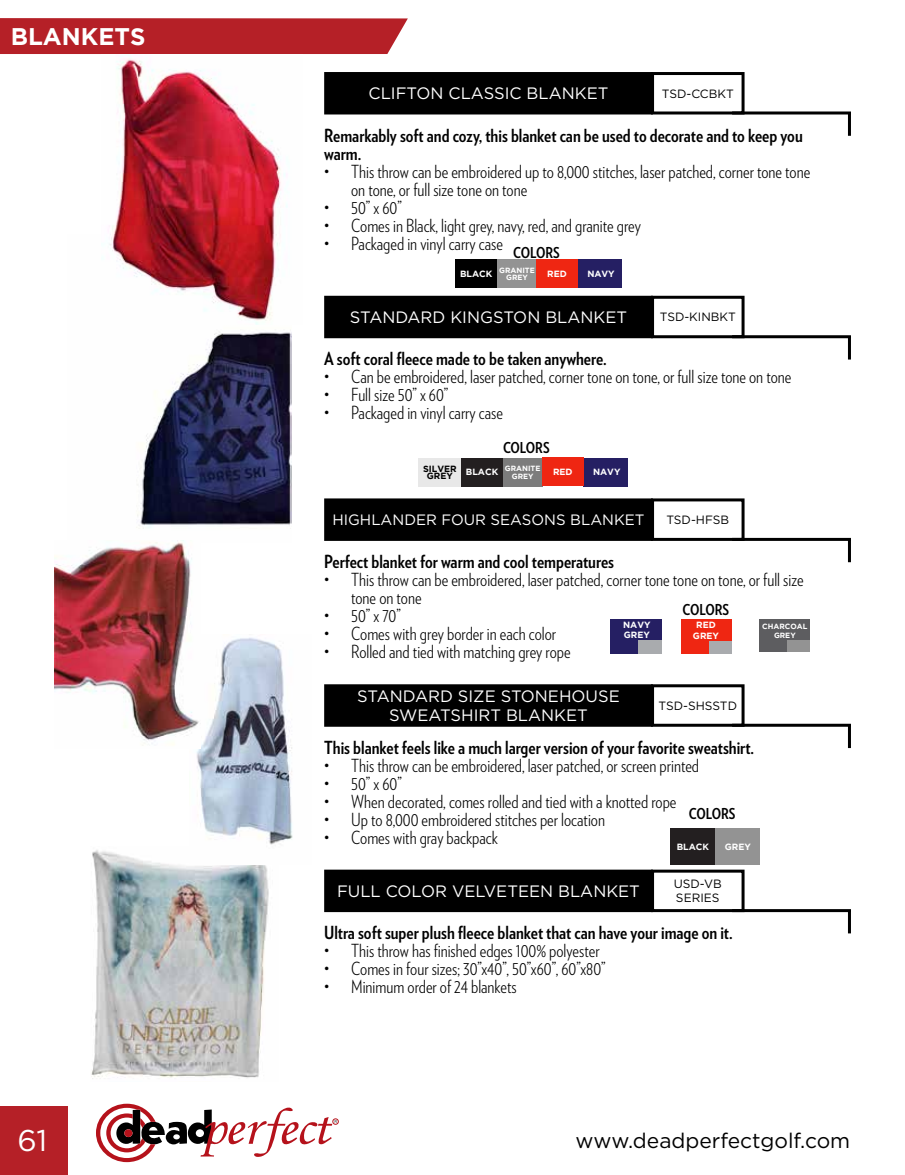
<style>
.page{position:relative;width:905px;height:1175px;background:#fff}
.page>*{position:absolute;margin:0;border:0;box-sizing:border-box;transform-origin:0 0}
.t1{font:30px "Gotham";color:#fff}
.t2{font:700 24px "Gotham";color:#fff}
.t3{font:21px "Gotham";color:#000}
.t4{font:300 18px/18px "Verlag Condensed";color:#000}
.t5{font:700 18px/18px "Verlag Condensed";color:#000}
.t6{font:16.5px/19.8px "Gotham";color:#fff;text-align:center}
.t7{font:15px "Gotham";color:#fff}
.t8{font:700 15px "Verlag Condensed";color:#000}
.t9{font:12px/14.4px "Gotham";color:#000}
.t10{font:700 9px/10.8px "Gotham";color:#fff;text-align:center}
.t11{font:700 9px/7.5px "Gotham";color:#000;text-align:center}
.t12{font:700 7.5px/7.5px "Gotham";color:#fff;text-align:center}
</style>
<div class="page">
<img style="left:136px;top:324px;width:155px;height:205px">
<img style="left:91px;top:850px;width:178px;height:229px">
<div style="left:0;top:18px;width:408px;height:36px;background:#b52027"></div>
<div style="left:0;top:1106px;width:67px;height:68px;background:#b52027"></div>
<div style="left:332px;top:1118px;width:7px;height:6px;border:1px solid #b5121b;border-radius:50%"></div>
<svg style="left:96px;top:1103px;width:240px;height:59px"></svg>
<div style="left:326px;top:74px;width:325px;height:39px;background:#000"></div>
<div style="left:324px;top:72px;width:328px;height:42px;border:3px solid #000"></div>
<div style="left:651px;top:72px;width:93px;height:42px;border:3px solid #000"></div>
<hr style="left:732px;top:111px;width:118px;height:3px;background:#000">
<hr style="left:848px;top:112px;width:2px;height:24px;background:#000">
<div style="left:326px;top:297px;width:325px;height:40px;background:#000"></div>
<div style="left:324px;top:296px;width:328px;height:42px;border:3px solid #000"></div>
<div style="left:651px;top:296px;width:93px;height:42px;border:3px solid #000"></div>
<hr style="left:732px;top:335px;width:118px;height:3px;background:#000">
<hr style="left:848px;top:336px;width:2px;height:23px;background:#000">
<div style="left:326px;top:500px;width:325px;height:39px;background:#000"></div>
<div style="left:324px;top:498px;width:328px;height:43px;border:3px solid #000"></div>
<div style="left:651px;top:498px;width:93px;height:43px;border:3px solid #000"></div>
<hr style="left:732px;top:538px;width:118px;height:3px;background:#000">
<hr style="left:848px;top:539px;width:2px;height:23px;background:#000">
<div style="left:326px;top:686px;width:325px;height:39px;background:#000"></div>
<div style="left:324px;top:684px;width:328px;height:42px;border:3px solid #000"></div>
<div style="left:651px;top:684px;width:93px;height:42px;border:3px solid #000"></div>
<hr style="left:732px;top:723px;width:118px;height:3px;background:#000">
<hr style="left:848px;top:724px;width:2px;height:24px;background:#000">
<div style="left:670px;top:828px;width:45px;height:36px;background:#231f20"></div>
<div style="left:715px;top:828px;width:45px;height:36px;background:#939393"></div>
<div style="left:759px;top:619px;width:50px;height:33px;background:#5d5d60"></div>
<div style="left:786px;top:640px;width:23px;height:12px;background:#939393"></div>
<div style="left:681px;top:619px;width:51px;height:34px;background:#ef2612"></div>
<div style="left:709px;top:641px;width:23px;height:12px;background:#a9abae"></div>
<div style="left:610px;top:619px;width:51px;height:34px;background:#251f63"></div>
<div style="left:638px;top:640px;width:24px;height:13px;background:#a9abae"></div>
<div style="left:455px;top:260px;width:42px;height:28px;background:#000"></div>
<div style="left:497px;top:260px;width:39px;height:28px;background:#939393"></div>
<div style="left:577px;top:260px;width:45px;height:28px;background:#251f63"></div>
<div style="left:536px;top:260px;width:41px;height:28px;background:#ef2612"></div>
<div style="left:461px;top:458px;width:42px;height:28px;background:#231f20"></div>
<div style="left:503px;top:458px;width:39px;height:28px;background:#7c7c7c"></div>
<div style="left:583px;top:458px;width:45px;height:28px;background:#251f63"></div>
<div style="left:542px;top:458px;width:41px;height:28px;background:#ef2612"></div>
<div style="left:418px;top:458px;width:43px;height:28px;background:#e8e8e8"></div>
<div style="left:326px;top:871px;width:325px;height:39px;background:#000"></div>
<div style="left:324px;top:869px;width:328px;height:43px;border:3px solid #000"></div>
<div style="left:651px;top:869px;width:93px;height:43px;border:3px solid #000"></div>
<hr style="left:732px;top:909px;width:118px;height:3px;background:#000">
<hr style="left:848px;top:910px;width:2px;height:23px;background:#000">
<img style="left:109px;top:54px;width:179px;height:270px">
<img style="left:190px;top:637px;width:103px;height:227px">
<img style="left:54px;top:540px;width:147px;height:208px">
<h2 class="t2" style="left:11px;top:23px;width:136px">BLANKETS</h2>
<p class="t6" style="left:368px;top:83px;width:241px">CLIFTON CLASSIC BLANKET</p>
<p class="t9" style="left:661px;top:86px;width:73px">TSD-CCBKT</p>
<p class="t5" style="left:324px;top:125px;width:480px">Remarkably soft and cozy, this blanket can be used to decorate and to keep you warm.</p>
<p class="t4" style="left:351px;top:161px;width:460px;text-indent:-27px">• This throw can be embroidered up to 8,000 stitches, laser patched, corner tone tone on tone, or full size tone on tone</p>
<p class="t4" style="left:324px;top:197px;width:79px">• 50” x 60”</p>
<p class="t4" style="left:324px;top:215px;width:318px">• Comes in Black, light grey, navy, red, and granite grey</p>
<p class="t4" style="left:324px;top:233px;width:180px">• Packaged in vinyl carry case</p>
<p class="t8" style="left:513px;top:241px;width:48px">COLORS</p>
<p class="t10" style="left:460px;top:268px;width:34px">BLACK</p>
<p class="t12" style="left:499px;top:266px;width:37px">GRANITE<br>GREY</p>
<p class="t10" style="left:547px;top:268px;width:21px">RED</p>
<p class="t10" style="left:587px;top:268px;width:29px">NAVY</p>
<p class="t6" style="left:350px;top:307px;width:279px">STANDARD KINGSTON BLANKET</p>
<p class="t9" style="left:659px;top:310px;width:78px">TSD-KINBKT</p>
<p class="t5" style="left:324px;top:349px;width:284px">A soft coral fleece made to be taken anywhere.</p>
<p class="t4" style="left:324px;top:367px;width:469px">• Can be embroidered, laser patched, corner tone on tone, or full size tone on tone</p>
<p class="t4" style="left:324px;top:385px;width:126px">• Full size 50” x 60”</p>
<p class="t4" style="left:324px;top:403px;width:180px">• Packaged in vinyl carry case</p>
<p class="t11" style="left:423px;top:464px;width:35px">SILVER<br>GREY</p>
<p class="t8" style="left:503px;top:437px;width:48px">COLORS</p>
<p class="t10" style="left:466px;top:466px;width:34px">BLACK</p>
<p class="t12" style="left:505px;top:464px;width:37px">GRANITE<br>GREY</p>
<p class="t10" style="left:553px;top:466px;width:21px">RED</p>
<p class="t10" style="left:593px;top:466px;width:29px">NAVY</p>
<p class="t7" style="left:332px;top:511px;width:314px">HIGHLANDER FOUR SEASONS BLANKET</p>
<p class="t9" style="left:666px;top:512px;width:64px">TSD-HFSB</p>
<p class="t5" style="left:324px;top:552px;width:291px">Perfect blanket for warm and cool temperatures</p>
<p class="t4" style="left:351px;top:570px;width:454px;text-indent:-27px">• This throw can be embroidered, laser patched, corner tone tone on tone, or full size tone on tone</p>
<p class="t4" style="left:324px;top:606px;width:78px">• 50” x 70”</p>
<p class="t4" style="left:324px;top:624px;width:233px">• Comes with grey border in each color</p>
<p class="t4" style="left:324px;top:642px;width:248px">• Rolled and tied with matching grey rope</p>
<p class="t6" style="left:357px;top:685px;width:264px">STANDARD SIZE STONEHOUSE<br>SWEATSHIRT BLANKET</p>
<p class="t9" style="left:658px;top:698px;width:80px">TSD-SHSSTD</p>
<p class="t5" style="left:324px;top:737px;width:431px">This blanket feels like a much larger version of your favorite sweatshirt.</p>
<p class="t4" style="left:324px;top:755px;width:376px">• This throw can be embroidered, laser patched, or screen printed</p>
<p class="t4" style="left:324px;top:773px;width:79px">• 50” x 60”</p>
<p class="t4" style="left:324px;top:791px;width:354px">• When decorated, comes rolled and tied with a knotted rope</p>
<p class="t4" style="left:324px;top:809px;width:282px">• Up to 8,000 embroidered stitches per location</p>
<p class="t4" style="left:324px;top:827px;width:175px">• Comes with gray backpack</p>
<p class="t8" style="left:682px;top:598px;width:48px">COLORS</p>
<p class="t10" style="left:623px;top:619px;width:29px;text-align:left">NAVY<br>GREY</p>
<p class="t10" style="left:693px;top:619px;width:28px">RED<br>GREY</p>
<p class="t12" style="left:762px;top:621px;width:47px;line-height:9px">CHARCOAL<br>GREY</p>
<p class="t8" style="left:688px;top:802px;width:48px">COLORS</p>
<p class="t10" style="left:676px;top:840px;width:34px">BLACK</p>
<p class="t10" style="left:725px;top:840px;width:28px">GREY</p>
<p class="t6" style="left:337px;top:880px;width:304px">FULL COLOR VELVETEEN BLANKET</p>
<p class="t9" style="left:673px;top:876px;width:50px">USD-VB<br>SERIES</p>
<p class="t5" style="left:324px;top:923px;width:410px">Ultra soft super plush fleece blanket that can have your image on it.</p>
<p class="t4" style="left:324px;top:941px;width:277px">• This throw has finished edges 100% polyester</p>
<p class="t4" style="left:324px;top:959px;width:283px">• Comes in four sizes; 30”x40”, 50”x60”, 60”x80”</p>
<p class="t4" style="left:324px;top:977px;width:194px">• Minimum order of 24 blankets</p>
<h1 class="t1" style="left:18px;top:1123px;width:31px">61</h1>
<p class="t3" style="left:575px;top:1128px;width:276px">www.deadperfectgolf.com</p>
</div>
